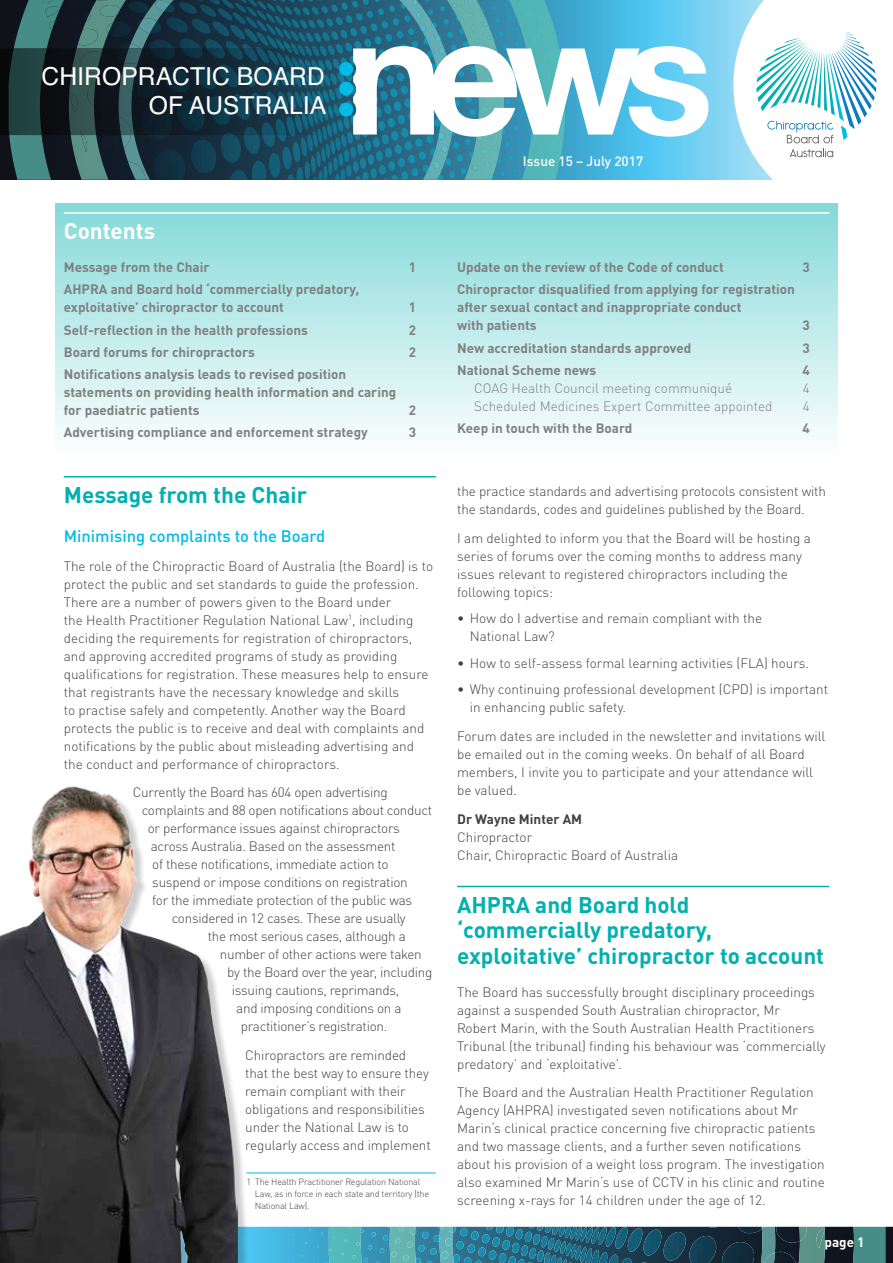
<style>
.page{position:relative;width:893px;height:1263px;background:#fff}
.page>*{position:absolute;margin:0;border:0;box-sizing:border-box;transform-origin:0 0}
.t1{font:24.75px/29.7px "Helvetica";color:#fff;text-align:right}
.t2{font:700 22.5px/25.5px "DINOT";color:#00b1b0}
.t3{font:700 22.5px "DINOT";color:#fff}
.t4{font:500 16.5px "DINOT";color:#00bce4}
.t5{font:300 13.5px/18px "DINOT";color:#414042}
.t6{font:700 13.5px/18px "DINOT";color:#7f8081}
.t7{font:300 13.5px "DINOT";letter-spacing:-.02em;color:#414042}
.t8{font:300 13.5px "DINOT";color:#7f8081}
.t9{font:500 13.5px "DINOT";color:#fff}
.t10{font:700 13.5px "DINOT";color:#414042}
.t11{font:700 13.5px "DINOT";color:#fff}
.t12{font:300 9px/12px "DINOT";letter-spacing:-.02em;color:#414042}
</style>
<div class="page">
<svg style="left:0;top:0;width:733px;height:180px;background:#356577"></svg>
<img style="left:43px;top:0;width:86px;height:49px">
<svg style="left:9px;top:135px;width:42px;height:45px;background:#39716e"></svg>
<img style="left:129px;top:0;width:224px;height:110px">
<svg style="left:733px;top:0;width:144px;height:180px"></svg>
<div style="left:339px;top:62px;width:14px;height:14px;background:#00bce4;border-radius:50%"></div>
<div style="left:339px;top:82px;width:14px;height:14px;background:#00bce4;border-radius:50%"></div>
<div style="left:339px;top:103px;width:14px;height:14px;background:#00bce4;border-radius:50%"></div>
<svg style="left:353px;top:0;width:355px;height:180px"></svg>
<img style="left:143px;top:71px;width:192px;height:64px">
<img style="left:143px;top:49px;width:192px;height:22px">
<img style="left:103px;top:49px;width:16px;height:86px">
<img style="left:47px;top:49px;width:22px;height:86px">
<img style="left:56px;top:49px;width:13px;height:45px">
<img style="left:0;top:49px;width:9px;height:86px">
<img style="left:69px;top:49px;width:34px;height:86px">
<img style="left:69px;top:51px;width:33px;height:84px">
<img style="left:9px;top:49px;width:38px;height:86px">
<img style="left:142px;top:49px;width:1px;height:86px">
<img style="left:119px;top:49px;width:23px;height:86px">
<img style="left:297px;top:1227px;width:32px;height:18px">
<svg style="left:329px;top:1227px;width:564px;height:36px;background:#3d7981"></svg>
<img style="left:439px;top:1227px;width:336px;height:36px">
<div style="left:0;top:788px;width:250px;height:475px;background:#000;opacity:.2"></div>
<img style="left:0;top:786px;width:238px;height:477px">
<div style="left:55px;top:203px;width:783px;height:253px;background:linear-gradient(to bottom,#83d9d8,#fefefe)"></div>
<hr style="left:64px;top:476px;width:372px;height:1px;background:#00b1b0">
<hr style="left:246px;top:1172px;width:190px;height:1px;background:#00bce4">
<hr style="left:457px;top:886px;width:372px;height:1px;background:#00b1b0">
<hr style="left:64px;top:212px;width:765px;height:2px;background:#fff">
<h1 class="t1" style="left:42px;top:62px;width:286px">CHIROPRACTIC BOARD<br>OF AUSTRALIA</h1>
<h2 class="t3" style="left:64px;top:216px;width:93px">Contents</h2>
<p class="t6" style="left:64px;top:258px;width:147px">Message from the Chair</p>
<p class="t6" style="left:409px;top:258px;width:9px">1</p>
<p class="t6" style="left:64px;top:280px;width:297px">AHPRA and Board hold ‘commercially predatory, exploitative’ chiropractor to account</p>
<p class="t6" style="left:409px;top:298px;width:9px">1</p>
<p class="t6" style="left:64px;top:320px;width:246px">Self-reflection in the health professions</p>
<p class="t6" style="left:409px;top:320px;width:9px">2</p>
<p class="t6" style="left:64px;top:343px;width:193px">Board forums for chiropractors</p>
<p class="t6" style="left:409px;top:343px;width:9px">2</p>
<p class="t6" style="left:64px;top:365px;width:334px">Notifications analysis leads to revised position statements on providing health information and caring for paediatric patients</p>
<p class="t6" style="left:409px;top:401px;width:9px">2</p>
<p class="t6" style="left:64px;top:423px;width:306px">Advertising compliance and enforcement strategy</p>
<p class="t6" style="left:409px;top:423px;width:9px">3</p>
<h2 class="t2" style="left:64px;top:481px;width:245px">Message from the Chair</h2>
<p class="t4" style="left:64px;top:525px;width:263px">Minimising complaints to the Board</p>
<p class="t5" style="left:64px;top:557px;width:371px">The role of the Chiropractic Board of Australia (the Board) is to protect the public and set standards to guide the profession.<br>There are a number of powers given to the Board under<br>the Health Practitioner Regulation National Law<sup>1</sup>, including deciding the requirements for registration of chiropractors, and approving accredited programs of study as providing qualifications for registration. These measures help to ensure that registrants have the necessary knowledge and skills<br>to practise safely and competently. Another way the Board protects the public is to receive and deal with complaints and notifications by the public about misleading advertising and the conduct and performance of chiropractors.</p>
<p class="t7" style="left:133px;top:784px;width:257px">Currently the Board has 604 open advertising</p>
<p class="t7" style="left:142px;top:802px;width:292px">complaints and 88 open notifications about conduct</p>
<p class="t7" style="left:148px;top:820px;width:254px">or performance issues against chiropractors</p>
<p class="t7" style="left:151px;top:838px;width:246px">across Australia. Based on the assessment</p>
<p class="t7" style="left:152px;top:856px;width:238px">of these notifications, immediate action to</p>
<p class="t7" style="left:152px;top:874px;width:257px">suspend or impose conditions on registration</p>
<p class="t7" style="left:152px;top:892px;width:261px">for the immediate protection of the public was</p>
<p class="t7" style="left:172px;top:910px;width:235px">considered in 12 cases. These are usually</p>
<p class="t7" style="left:208px;top:928px;width:200px">the most serious cases, although a</p>
<p class="t7" style="left:220px;top:946px;width:203px">number of other actions were taken</p>
<p class="t7" style="left:227px;top:964px;width:207px">by the Board over the year, including</p>
<p class="t7" style="left:232px;top:982px;width:169px">issuing cautions, reprimands,</p>
<p class="t7" style="left:236px;top:1000px;width:167px">and imposing conditions on a</p>
<p class="t7" style="left:241px;top:1018px;width:148px">practitioner’s registration.</p>
<p class="t5" style="left:245px;top:1046px;width:187px">Chiropractors are reminded that the best way to ensure they remain compliant with their obligations and responsibilities under the National Law is to regularly access and implement</p>
<p class="t12" style="left:255px;top:1176px;width:176px;text-indent:-8px">1 The Health Practitioner Regulation National<br>Law, as in force in each state and territory (the<br>National Law).</p>
<p class="t9" style="left:523px;top:152px;width:122px">Issue 15 – July 2017</p>
<p class="t6" style="left:457px;top:258px;width:268px">Update on the review of the Code of conduct</p>
<p class="t6" style="left:802px;top:258px;width:9px">3</p>
<p class="t6" style="left:457px;top:280px;width:339px">Chiropractor disqualified from applying for registration after sexual contact and inappropriate conduct<br>with patients</p>
<p class="t6" style="left:802px;top:316px;width:9px">3</p>
<p class="t6" style="left:457px;top:338px;width:236px">New accreditation standards approved</p>
<p class="t6" style="left:802px;top:338px;width:9px">3</p>
<p class="t6" style="left:457px;top:360px;width:141px">National Scheme news</p>
<p class="t6" style="left:802px;top:360px;width:9px">4</p>
<p class="t8" style="left:474px;top:380px;width:259px">COAG Health Council meeting communiqué</p>
<p class="t8" style="left:803px;top:380px;width:8px">4</p>
<p class="t8" style="left:474px;top:398px;width:300px">Scheduled Medicines Expert Committee appointed</p>
<p class="t8" style="left:803px;top:398px;width:8px">4</p>
<p class="t6" style="left:457px;top:419px;width:177px">Keep in touch with the Board</p>
<p class="t6" style="left:802px;top:419px;width:9px">4</p>
<p class="t5" style="left:457px;top:482px;width:370px">the practice standards and advertising protocols consistent with the standards, codes and guidelines published by the Board.</p>
<p class="t5" style="left:457px;top:529px;width:355px">I am delighted to inform you that the Board will be hosting a series of forums over the coming months to address many issues relevant to registered chiropractors including the following topics:</p>
<p class="t5" style="left:470px;top:609px;width:294px;text-indent:-13px">• How do I advertise and remain compliant with the<br>National Law?</p>
<p class="t5" style="left:457px;top:654px;width:353px">• How to self-assess formal learning activities (FLA) hours.</p>
<p class="t5" style="left:470px;top:680px;width:360px;text-indent:-13px">• Why continuing professional development (CPD) is important in enhancing public safety.</p>
<p class="t5" style="left:457px;top:727px;width:370px">Forum dates are included in the newsletter and invitations will be emailed out in the coming weeks. On behalf of all Board members, I invite you to participate and your attendance will be valued.</p>
<p class="t10" style="left:457px;top:810px;width:127px">Dr Wayne Minter AM</p>
<p class="t5" style="left:457px;top:827px;width:222px">Chiropractor<br>Chair, Chiropractic Board of Australia</p>
<h2 class="t2" style="left:457px;top:891px;width:368px">AHPRA and Board hold ‘commercially predatory, exploitative’ chiropractor to account</h2>
<p class="t5" style="left:457px;top:983px;width:370px">The Board has successfully brought disciplinary proceedings against a suspended South Australian chiropractor, Mr<br>Robert Marin, with the South Australian Health Practitioners Tribunal (the tribunal) finding his behaviour was ‘commercially predatory’ and ‘exploitative’.</p>
<p class="t5" style="left:457px;top:1083px;width:369px">The Board and the Australian Health Practitioner Regulation Agency (AHPRA) investigated seven notifications about Mr Marin‘s clinical practice concerning five chiropractic patients and two massage clients, and a further seven notifications about his provision of a weight loss program. The investigation also examined Mr Marin‘s use of CCTV in his clinic and routine screening x-rays for 14 children under the age of 12.</p>
<p class="t11" style="left:824px;top:1233px;width:42px">page 1</p>
</div>
